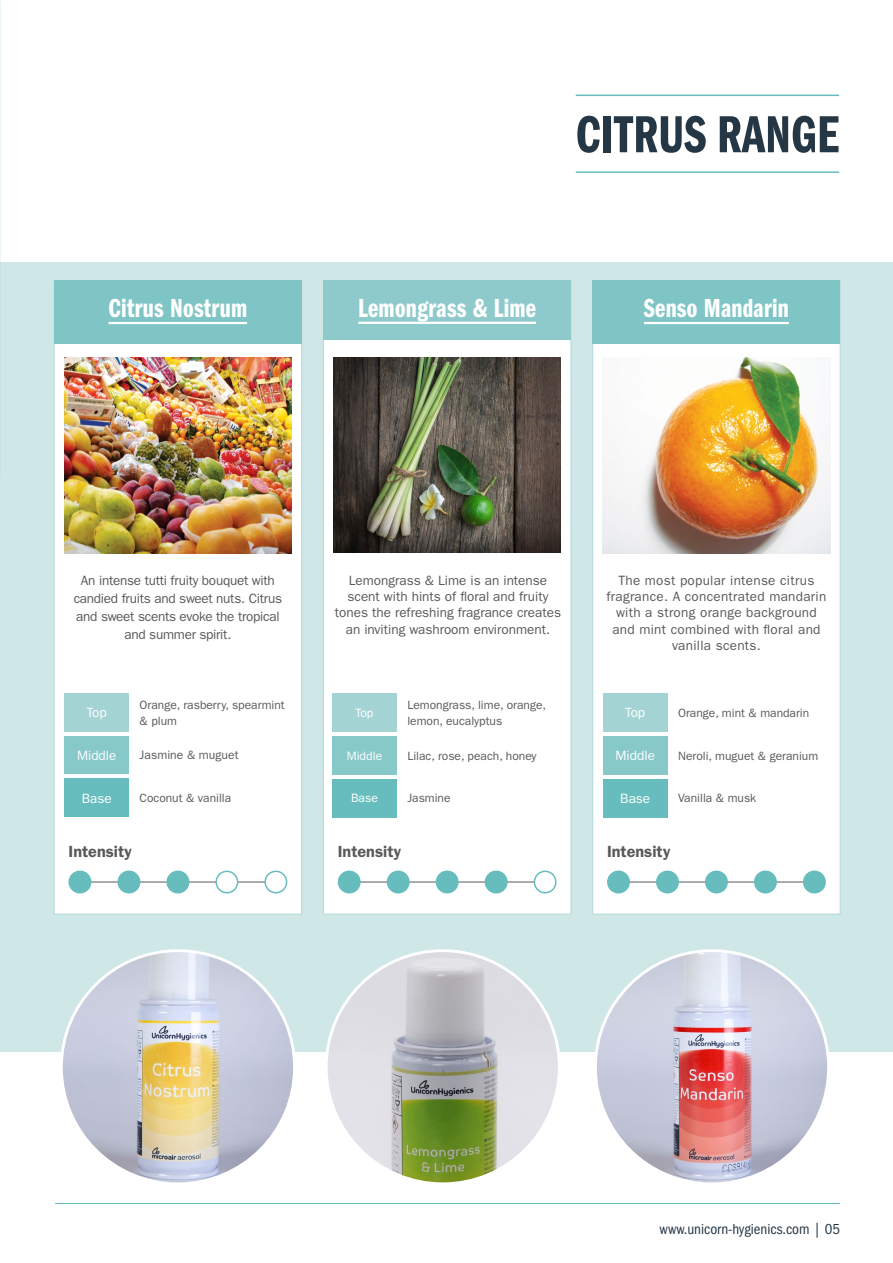
<style>
.page{position:relative;width:893px;height:1263px;background:#fff}
.page>*{position:absolute;margin:0;border:0;box-sizing:border-box;transform-origin:0 0}
.t1{font:54px "ITC Franklin Gothic Std Dm Cp";letter-spacing:.005em;color:#253645}
.t2{font:27px "ITC Franklin Gothic Std Dm Cp";letter-spacing:.01em;color:#fff}
.t3{font:600 16.2px "ITC Franklin Gothic Std";color:#58595b}
.t4{font:condensed 15px "ITC Franklin Gothic Std";color:#253645}
.t5{font:13.5px/16.2px "ITC Franklin Gothic Std";letter-spacing:.02em;color:#58595b;text-align:center}
.t6{font:13.5px/16.2px "ITC Franklin Gothic Std";color:#58595b;text-align:center}
.t7{font:13.5px/18px "ITC Franklin Gothic Std";letter-spacing:-.02em;color:#58595b;text-align:center}
.t8{font:13.5px "ITC Franklin Gothic Std";color:#fff}
.t9{font:12.15px "ITC Franklin Gothic Std";color:#58595b}
.t10{font:12.15px "ITC Franklin Gothic Std";color:#fff}
.t11{font:12px/16.2px "ITC Franklin Gothic Std";color:#58595b}
</style>
<div class="page">
<div style="left:0;top:262px;width:893px;height:790px;background:#d0e7e7"></div>
<div style="left:323px;top:280px;width:248px;height:634px;background:#fff;border:1px solid #b3dada"></div>
<div style="left:323px;top:280px;width:248px;height:60px;background:#8ecacb"></div>
<img style="left:334px;top:357px;width:227px;height:196px">
<hr style="left:352px;top:882px;width:195px;height:1px;background:#58595b">
<div style="left:339px;top:871px;width:21px;height:22px;background:#67bdbd;border-radius:50%"></div>
<div style="left:338px;top:870px;width:23px;height:23px;border:2px solid #67bdbd;border-radius:50%"></div>
<div style="left:387px;top:871px;width:22px;height:22px;background:#67bdbd;border-radius:50%"></div>
<div style="left:387px;top:870px;width:23px;height:23px;border:2px solid #67bdbd;border-radius:50%"></div>
<div style="left:436px;top:871px;width:22px;height:22px;background:#67bdbd;border-radius:50%"></div>
<div style="left:436px;top:870px;width:23px;height:23px;border:2px solid #67bdbd;border-radius:50%"></div>
<div style="left:485px;top:871px;width:22px;height:22px;background:#67bdbd;border-radius:50%"></div>
<div style="left:485px;top:870px;width:23px;height:23px;border:2px solid #67bdbd;border-radius:50%"></div>
<div style="left:534px;top:871px;width:22px;height:22px;background:#fff;border-radius:50%"></div>
<div style="left:534px;top:870px;width:23px;height:23px;border:2px solid #67bdbd;border-radius:50%"></div>
<hr style="left:358px;top:322px;width:178px;height:2px;background:#fff">
<img style="left:326px;top:951px;width:233px;height:233px;border-radius:117px">
<hr style="left:55px;top:1203px;width:785px;height:1px;background:#67bdbd">
<hr style="left:576px;top:95px;width:263px;height:1px;background:#67bdbd">
<hr style="left:576px;top:171px;width:263px;height:2px;background:#67bdbd">
<img style="left:61px;top:951px;width:233px;height:233px;border-radius:117px">
<div style="left:54px;top:280px;width:248px;height:634px;background:#fff;border:1px solid #b3dada"></div>
<div style="left:54px;top:281px;width:248px;height:63px;background:#7fc5c5"></div>
<img style="left:64px;top:357px;width:227px;height:196px">
<hr style="left:81px;top:882px;width:196px;height:1px;background:#58595b">
<div style="left:69px;top:871px;width:22px;height:22px;background:#67bdbd;border-radius:50%"></div>
<div style="left:69px;top:870px;width:22px;height:23px;border:2px solid #67bdbd;border-radius:50%"></div>
<div style="left:118px;top:871px;width:22px;height:22px;background:#67bdbd;border-radius:50%"></div>
<div style="left:117px;top:870px;width:23px;height:23px;border:2px solid #67bdbd;border-radius:50%"></div>
<div style="left:167px;top:871px;width:22px;height:22px;background:#67bdbd;border-radius:50%"></div>
<div style="left:166px;top:870px;width:23px;height:23px;border:2px solid #67bdbd;border-radius:50%"></div>
<div style="left:216px;top:871px;width:22px;height:22px;background:#fff;border-radius:50%"></div>
<div style="left:215px;top:870px;width:23px;height:23px;border:2px solid #67bdbd;border-radius:50%"></div>
<div style="left:265px;top:871px;width:22px;height:22px;background:#fff;border-radius:50%"></div>
<div style="left:264px;top:870px;width:23px;height:23px;border:2px solid #67bdbd;border-radius:50%"></div>
<hr style="left:109px;top:322px;width:138px;height:2px;background:#fff">
<div style="left:592px;top:280px;width:248px;height:634px;background:#fff;border:1px solid #b3dada"></div>
<div style="left:593px;top:281px;width:247px;height:63px;background:#7fc5c5"></div>
<img style="left:603px;top:357px;width:227px;height:196px">
<hr style="left:621px;top:882px;width:196px;height:1px;background:#58595b">
<div style="left:608px;top:871px;width:21px;height:22px;background:#67bdbd;border-radius:50%"></div>
<div style="left:607px;top:870px;width:23px;height:23px;border:2px solid #67bdbd;border-radius:50%"></div>
<div style="left:657px;top:871px;width:21px;height:22px;background:#67bdbd;border-radius:50%"></div>
<div style="left:656px;top:870px;width:23px;height:23px;border:2px solid #67bdbd;border-radius:50%"></div>
<div style="left:706px;top:871px;width:21px;height:22px;background:#67bdbd;border-radius:50%"></div>
<div style="left:705px;top:870px;width:23px;height:23px;border:2px solid #67bdbd;border-radius:50%"></div>
<div style="left:755px;top:871px;width:21px;height:22px;background:#67bdbd;border-radius:50%"></div>
<div style="left:754px;top:870px;width:23px;height:23px;border:2px solid #67bdbd;border-radius:50%"></div>
<div style="left:804px;top:871px;width:21px;height:22px;background:#67bdbd;border-radius:50%"></div>
<div style="left:803px;top:870px;width:23px;height:23px;border:2px solid #67bdbd;border-radius:50%"></div>
<hr style="left:644px;top:322px;width:145px;height:2px;background:#fff">
<div style="left:64px;top:694px;width:65px;height:38px;background:#a4d3d4"></div>
<div style="left:64px;top:736px;width:65px;height:38px;background:#87c8c8"></div>
<div style="left:64px;top:779px;width:65px;height:38px;background:#67bdbd"></div>
<div style="left:332px;top:694px;width:65px;height:38px;background:#a4d3d4"></div>
<div style="left:332px;top:736px;width:65px;height:39px;background:#87c8c8"></div>
<div style="left:332px;top:779px;width:65px;height:38px;background:#67bdbd"></div>
<div style="left:603px;top:694px;width:65px;height:38px;background:#a4d3d4"></div>
<div style="left:603px;top:736px;width:65px;height:39px;background:#87c8c8"></div>
<div style="left:603px;top:779px;width:65px;height:38px;background:#67bdbd"></div>
<img style="left:595px;top:951px;width:234px;height:233px;border-radius:117px">
<h2 class="t2" style="left:109px;top:293px;width:140px">Citrus Nostrum</h2>
<h1 class="t1" style="left:576px;top:105px;width:265px">CITRUS RANGE</h1>
<h2 class="t2" style="left:358px;top:293px;width:179px">Lemongrass &amp; Lime</h2>
<h2 class="t2" style="left:644px;top:293px;width:146px">Senso Mandarin</h2>
<p class="t7" style="left:74px;top:571px;width:210px">An intense tutti fruity bouquet with candied fruits and sweet nuts. Citrus and sweet scents evoke the tropical and summer spirit.</p>
<p class="t6" style="left:335px;top:572px;width:228px">Lemongrass &amp; Lime is an intense scent with hints of floral and fruity tones the refreshing fragrance creates an inviting washroom environment.</p>
<p class="t5" style="left:607px;top:572px;width:221px">The most popular intense citrus fragrance. A concentrated mandarin with a strong orange background and mint combined with floral and vanilla scents.</p>
<p class="t8" style="left:87px;top:705px;width:21px">Top</p>
<p class="t11" style="left:140px;top:697px;width:147px">Orange, rasberry, spearmint &amp; plum</p>
<p class="t8" style="left:77px;top:748px;width:41px">Middle</p>
<p class="t9" style="left:140px;top:748px;width:100px">Jasmine &amp; muguet</p>
<p class="t8" style="left:82px;top:790px;width:31px">Base</p>
<p class="t11" style="left:140px;top:790px;width:93px">Coconut &amp; vanilla</p>
<h3 class="t3" style="left:69px;top:842px;width:65px">Intensity</h3>
<p class="t10" style="left:356px;top:706px;width:19px">Top</p>
<p class="t11" style="left:407px;top:697px;width:140px">Lemongrass, lime, orange, lemon, eucalyptus</p>
<p class="t10" style="left:347px;top:749px;width:37px">Middle</p>
<p class="t11" style="left:407px;top:747px;width:131px">Lilac, rose, peach, honey</p>
<p class="t10" style="left:351px;top:791px;width:28px">Base</p>
<p class="t11" style="left:407px;top:790px;width:45px">Jasmine</p>
<h3 class="t3" style="left:338px;top:842px;width:65px">Intensity</h3>
<p class="t8" style="left:625px;top:705px;width:21px">Top</p>
<p class="t11" style="left:678px;top:705px;width:133px">Orange, mint &amp; mandarin</p>
<p class="t8" style="left:616px;top:748px;width:41px">Middle</p>
<p class="t11" style="left:678px;top:747px;width:142px">Neroli, muguet &amp; geranium</p>
<p class="t8" style="left:620px;top:791px;width:31px">Base</p>
<p class="t11" style="left:678px;top:790px;width:80px">Vanilla &amp; musk</p>
<h3 class="t3" style="left:607px;top:842px;width:65px">Intensity</h3>
<p class="t4" style="left:660px;top:1220px;width:182px">www.unicorn-hygienics.com | 05</p>
</div>
